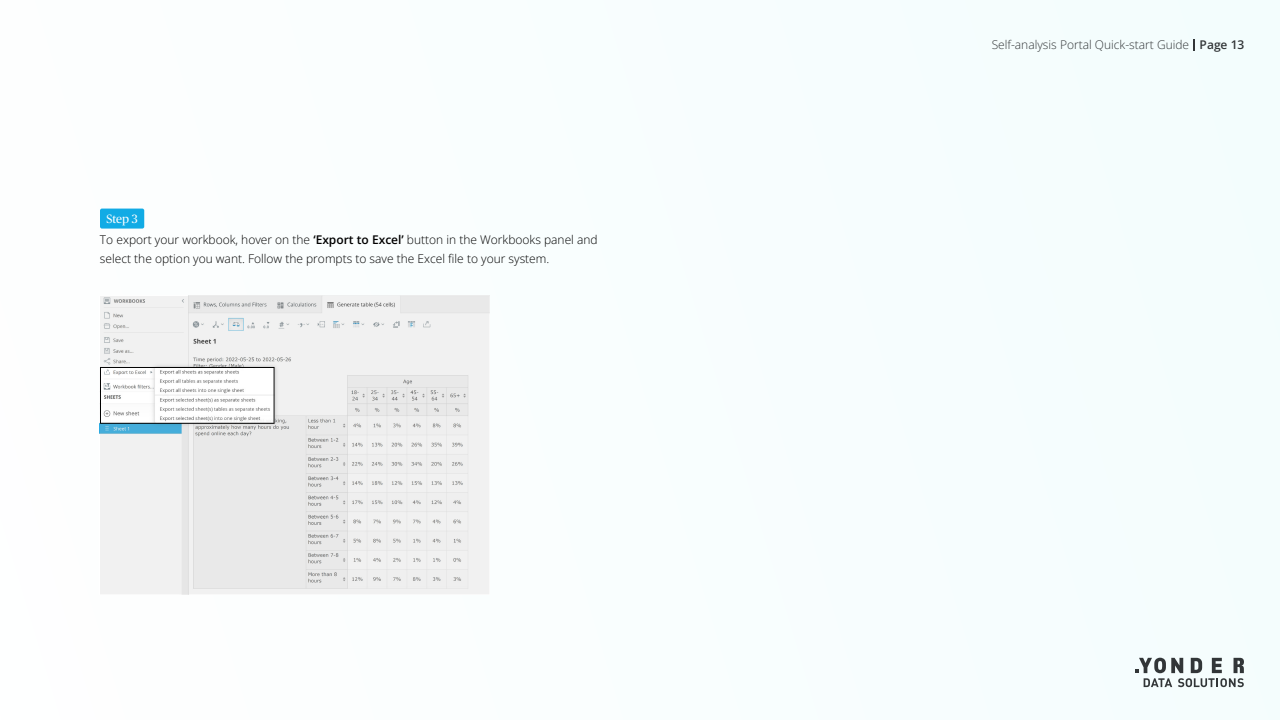
<style>
.page{position:relative;width:1280px;height:720px;background:#f8fdfe}
.page>*{position:absolute;margin:0;border:0;box-sizing:border-box;transform-origin:0 0}
.t1{font:300 12px/18.8px "Open Sans";color:#000}
.t2{font:300 12px "Open Sans";color:#323638}
.t3{font:12px "Publico Headline";color:#fff}
.s1{font-weight:600}
</style>
<div class="page">
<svg style="left:1135px;top:658px;width:109px;height:29px"></svg>
<div style="left:100px;top:209px;width:44px;height:20px;background:#11abe5;border-radius:2px"></div>
<svg style="left:1194px;top:39px;width:1px;height:12px"></svg>
<svg style="left:100px;top:296px;width:389px;height:298px;fill:#efefef"></svg>
<svg style="left:100px;top:367px;width:175px;height:57px"></svg>
<p class="t3" style="left:106px;top:210px;width:33px">Step 3</p>
<p class="t1" style="left:100px;top:230px;width:499px">To export your workbook, hover on the <span class="s1">‘Export to Excel’</span> button in the Workbooks panel and select the option you want. Follow the prompts to save the Excel file to your system.</p>
<p class="t2" style="left:992px;top:37px;width:254px">Self-analysis Portal Quick-start Guide <span class="s1">Page 13</span></p>
</div>
